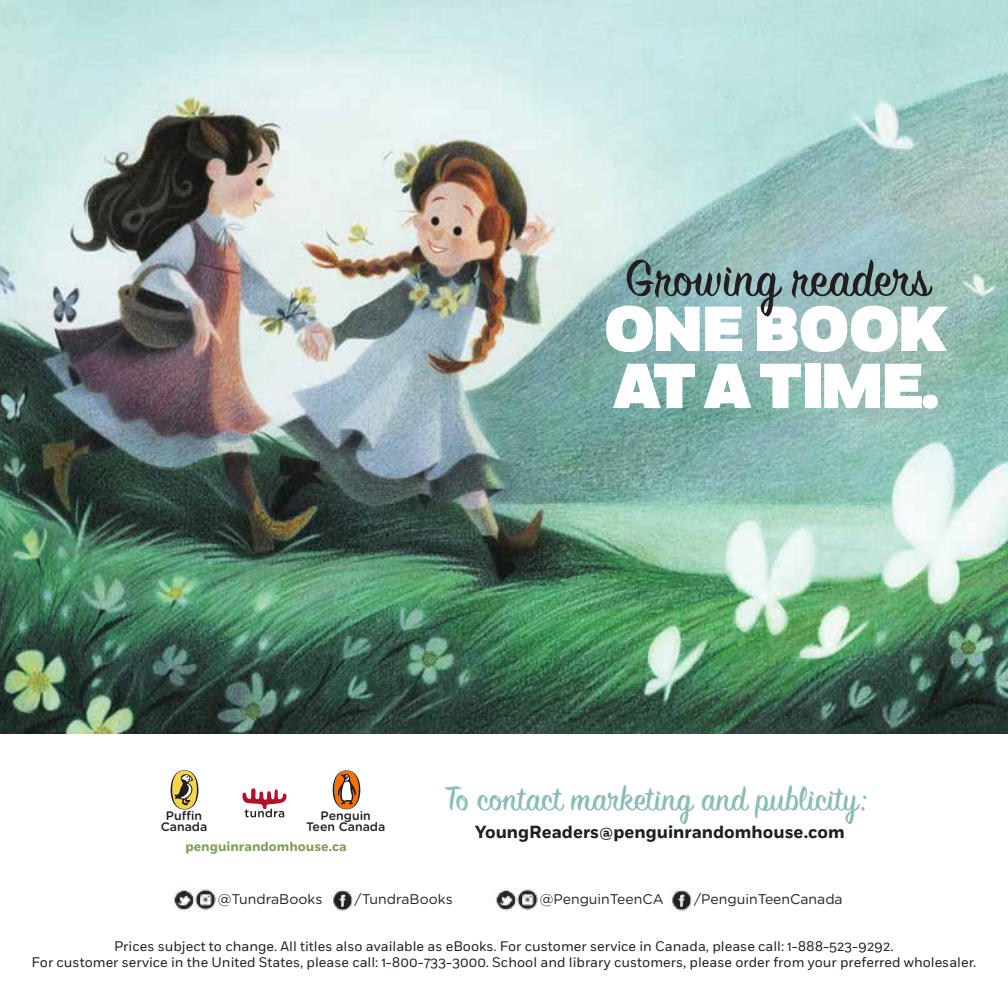
<style>
.page{position:relative;width:1008px;height:1008px;background:#fff}
.page>*{position:absolute;margin:0;border:0;box-sizing:border-box;transform-origin:0 0}
.t1{font:900 63.35px/57.1px "Fort";letter-spacing:-.06em;color:#fff}
.t2{font:italic 57.23px "Sign Painter House Script";color:#221e1f}
.t3{font:italic 38.5px "Sign Painter House Script";color:#8bbcb7}
.t4{font:700 17.5px "Fort";color:#221e1f}
.t5{font:14px "Gotham Rounded";color:#221e1f}
.t6{font:13.83px/16.6px "Fort";color:#221e1f;text-align:center}
.t7{font:700 13.12px "Fort";color:#7f9f59}
.t8{font:500 12.25px/11.5px "Gotham Rounded";color:#221e1f;text-align:center}
</style>
<div class="page">
<img style="left:0;top:0;width:1008px;height:733px">
<svg style="left:333px;top:770px;width:27px;height:39px"></svg>
<svg style="left:171px;top:770px;width:28px;height:40px"></svg>
<svg style="left:242px;top:788px;width:45px;height:29px"></svg>
<img style="left:331px;top:889px;width:24px;height:21px">
<img style="left:670px;top:889px;width:24px;height:21px">
<img style="left:170px;top:889px;width:46px;height:21px">
<img style="left:492px;top:889px;width:46px;height:21px">
<h2 class="t2" style="left:630px;top:251px;width:329px">Growing readers</h2>
<h1 class="t1" style="left:604px;top:304px;width:346px">ONE BOOK<br>AT A TIME.</h1>
<p class="t8" style="left:161px;top:809px;width:48px">Puffin<br>Canada</p>
<p class="t8" style="left:306px;top:809px;width:81px">Penguin<br>Teen Canada</p>
<p class="t7" style="left:185px;top:838px;width:163px">penguinrandomhouse.ca</p>
<h3 class="t3" style="left:449px;top:780px;width:439px">Tocontactmarketing andpublicity:</h3>
<p class="t4" style="left:475px;top:821px;width:372px">YoungReaders@penguinrandomhouse.com</p>
<p class="t5" style="left:218px;top:889px;width:106px">@TundraBooks</p>
<p class="t5" style="left:355px;top:889px;width:100px">/TundraBooks</p>
<p class="t5" style="left:540px;top:889px;width:125px">@PenguinTeenCA</p>
<p class="t5" style="left:694px;top:889px;width:150px">/PenguinTeenCanada</p>
<p class="t6" style="left:32px;top:938px;width:946px">Prices subject to change. All titles also available as eBooks. For customer service in Canada, please call: 1-888-523-9292.<br>For customer service in the United States, please call: 1-800-733-3000. School and library customers, please order from your preferred wholesaler.</p>
</div>
